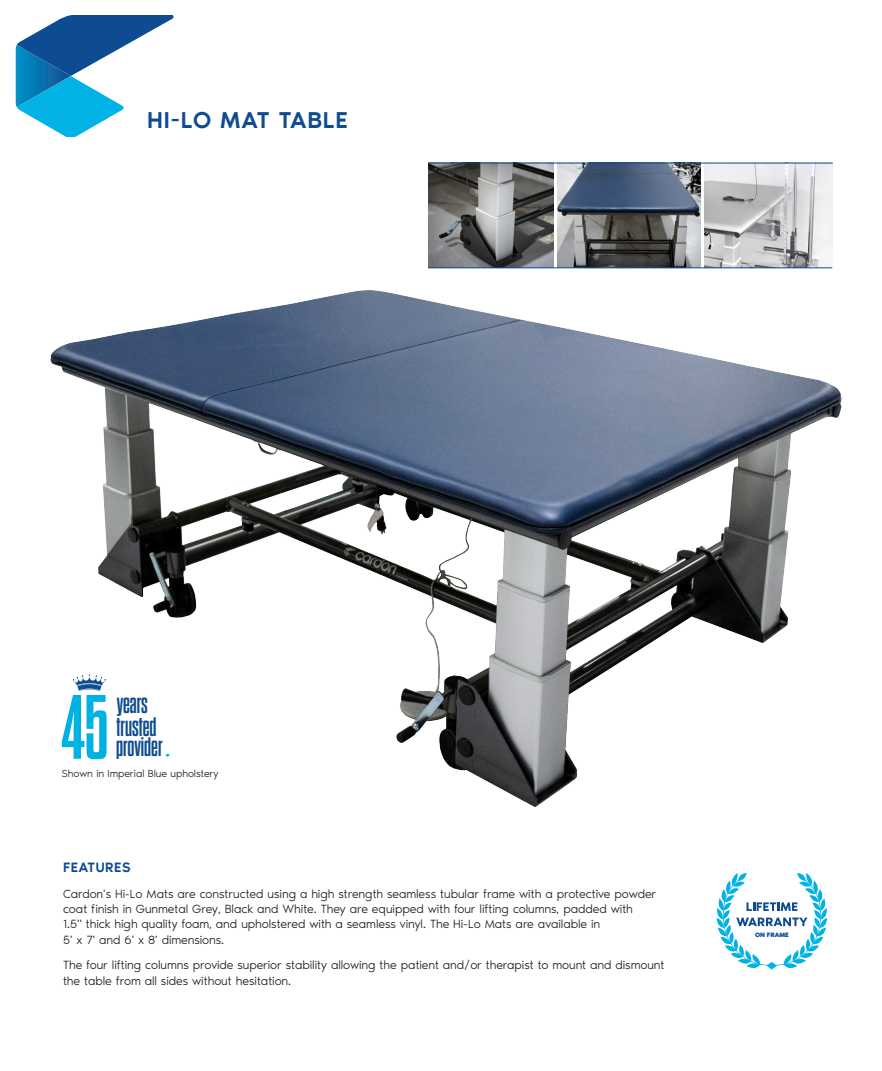
<style>
.page{position:relative;width:882px;height:1071px;background:#fff}
.page>*{position:absolute;margin:0;border:0;box-sizing:border-box;transform-origin:0 0}
.t1{font:700 91.17px "Dharma Gothic M";color:#00b2e2}
.t2{font:700 26.78px/23.1px "Dharma Gothic M";color:#0e4c90}
.Heading_1{font:500 23.62px "Noir Pro";letter-spacing:.035em;color:#0f4b90}
.Heading_3{font:500 14px "Noir Pro";letter-spacing:.04em;color:#0f4b90}
.Body_text_10_12{font:300 12.25px/15.2px "Noir Pro";letter-spacing:-.01em;color:#231f20}
.Captions_centered{font:300 10.5px "Noir Pro";letter-spacing:-.01em;color:#231f20}
.t3{font:700 6.48px "Noir Pro";color:#0d4c91}
</style>
<div class="page">
<svg style="left:16px;top:16px;width:158px;height:121px"></svg>
<img style="left:704px;top:164px;width:128px;height:96px">
<img style="left:50px;top:260px;width:792px;height:547px">
<svg style="left:717px;top:873px;width:110px;height:97px"></svg>
<img style="left:557px;top:164px;width:144px;height:103px">
<img style="left:428px;top:163px;width:126px;height:104px">
<hr style="left:429px;top:163px;width:404px;height:1px;background:#0f4b90">
<hr style="left:428px;top:267px;width:404px;height:1px;background:#0f4b90">
<svg style="left:165px;top:754px;width:5px;height:3px"></svg>
<svg style="left:73px;top:674px;width:33px;height:17px"></svg>
<p class="Heading_1" style="left:147px;top:102px;width:203px">HI-LO MAT TABLE</p>
<p class="t1" style="left:61px;top:684px;width:48px">45</p>
<p class="t2" style="left:117px;top:693px;width:41px">years trusted</p>
<p class="t2" style="left:116px;top:736px;width:48px">provider</p>
<p class="Captions_centered" style="left:62px;top:766px;width:158px">Shown in Imperial Blue upholstery</p>
<p class="Heading_3" style="left:63px;top:857px;width:69px">FEATURES</p>
<p class="Body_text_10_12" style="left:63px;top:886px;width:595px">Cardon's Hi-Lo Mats are constructed using a high strength seamless tubular frame with a protective powder coat finish in Gunmetal Grey, Black and White. They are equipped with four lifting columns, padded with<br>1.5" thick high quality foam, and upholstered with a seamless vinyl. The Hi-Lo Mats are available in<br>5' x 7' and 6' x 8' dimensions.</p>
<p class="Body_text_10_12" style="left:63px;top:957px;width:603px">The four lifting columns provide superior stability allowing the patient and/or therapist to mount and dismount the table from all sides without hesitation.</p>
<p class="t3" style="left:755px;top:929px;width:35px">ON FRAME</p>
</div>
